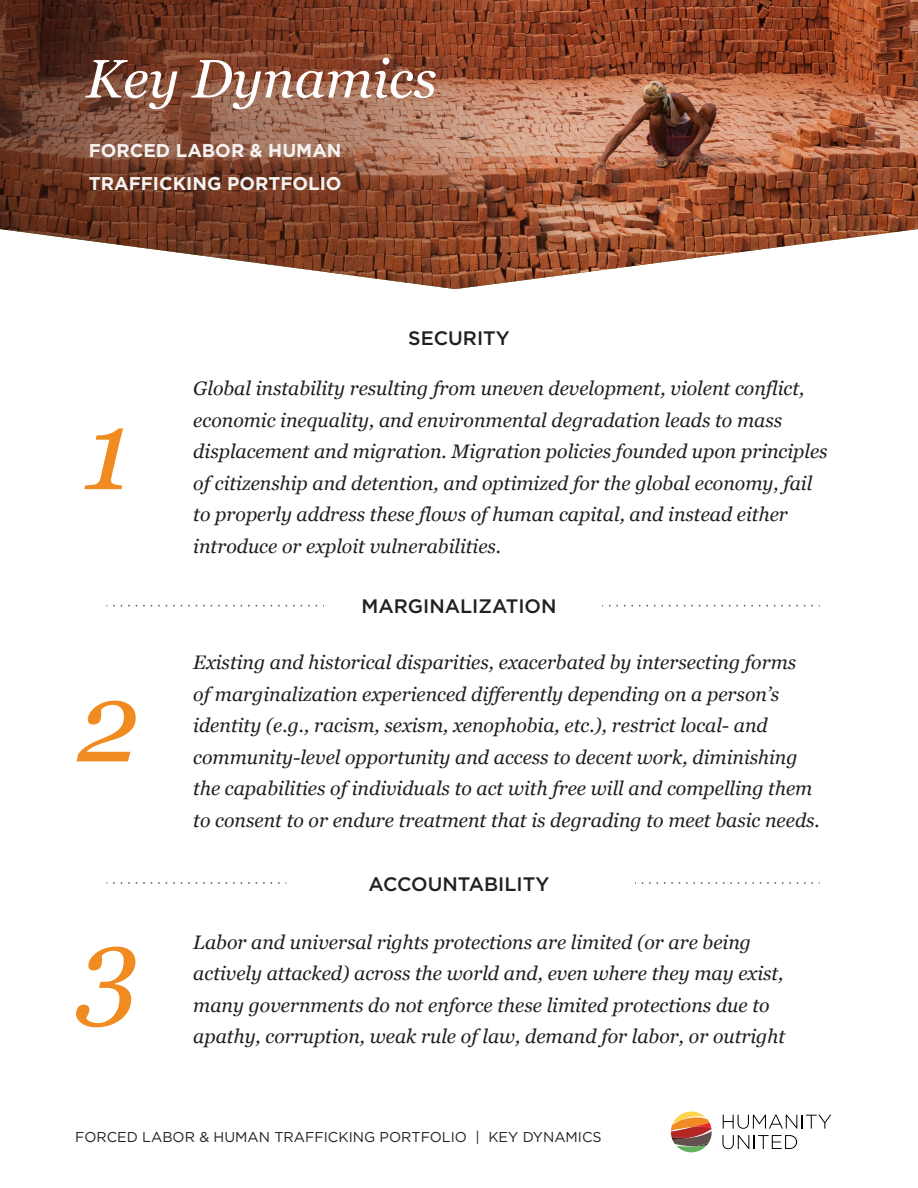
<style>
.page{position:relative;width:918px;height:1188px;background:#fff}
.page>*{position:absolute;margin:0;border:0;box-sizing:border-box;transform-origin:0 0}
.t1{font:italic 112.5px "Georgia";color:#f08b21}
.t2{font:italic 54px "Georgia";color:#fff}
.t3{font:italic 19.5px/31.5px "Georgia";color:#231f20}
.t4{font:500 19.5px "Gotham";color:#231f20}
.t5{font:700 18.45px/32.5px "Gotham";color:#f5f3f2}
.t6{font:14.25px "Gotham";color:#231f20}
</style>
<div class="page">
<svg style="left:671px;top:1111px;width:41px;height:42px"></svg>
<svg style="left:723px;top:1115px;width:108px;height:14px"></svg>
<svg style="left:722px;top:1135px;width:75px;height:14px"></svg>
<svg style="left:609px;top:605px;width:211px;height:1px"></svg>
<svg style="left:107px;top:605px;width:217px;height:1px"></svg>
<svg style="left:642px;top:882px;width:178px;height:2px"></svg>
<svg style="left:107px;top:882px;width:180px;height:2px"></svg>
<img style="left:0;top:0;width:918px;height:289px">
<h2 class="t2" style="left:86px;top:40px;width:352px">Key Dynamics</h2>
<p class="t5" style="left:89px;top:135px;width:254px">FORCED LABOR &amp; HUMAN<br>TRAFFICKING PORTFOLIO</p>
<p class="t4" style="left:408px;top:326px;width:103px">SECURITY</p>
<h1 class="t1" style="left:84px;top:368px;width:50px">1</h1>
<h1 class="t1" style="left:77px;top:641px;width:64px">2</h1>
<h1 class="t1" style="left:77px;top:886px;width:64px">3</h1>
<p class="t3" style="left:193px;top:372px;width:636px">Global instability resulting from uneven development, violent conflict, economic inequality, and environmental degradation leads to mass displacement and migration. Migration policies founded upon principles of citizenship and detention, and optimized for the global economy, fail to properly address these flows of human capital, and instead either introduce or exploit vulnerabilities.</p>
<p class="t4" style="left:361px;top:593px;width:197px">MARGINALIZATION</p>
<p class="t3" style="left:193px;top:646px;width:628px">Existing and historical disparities, exacerbated by intersecting forms<br>of marginalization experienced differently depending on a person’s identity (e.g., racism, sexism, xenophobia, etc.), restrict local- and community-level opportunity and access to decent work, diminishing the capabilities of individuals to act with free will and compelling them to consent to or endure treatment that is degrading to meet basic needs.</p>
<p class="t4" style="left:369px;top:871px;width:182px">ACCOUNTABILITY</p>
<p class="t3" style="left:193px;top:926px;width:593px">Labor and universal rights protections are limited (or are being actively attacked) across the world and, even where they may exist, many governments do not enforce these limited protections due to apathy, corruption, weak rule of law, demand for labor, or outright</p>
<p class="t6" style="left:75px;top:1128px;width:528px">FORCED LABOR &amp; HUMAN TRAFFICKING PORTFOLIO | KEY DYNAMICS</p>
</div>
